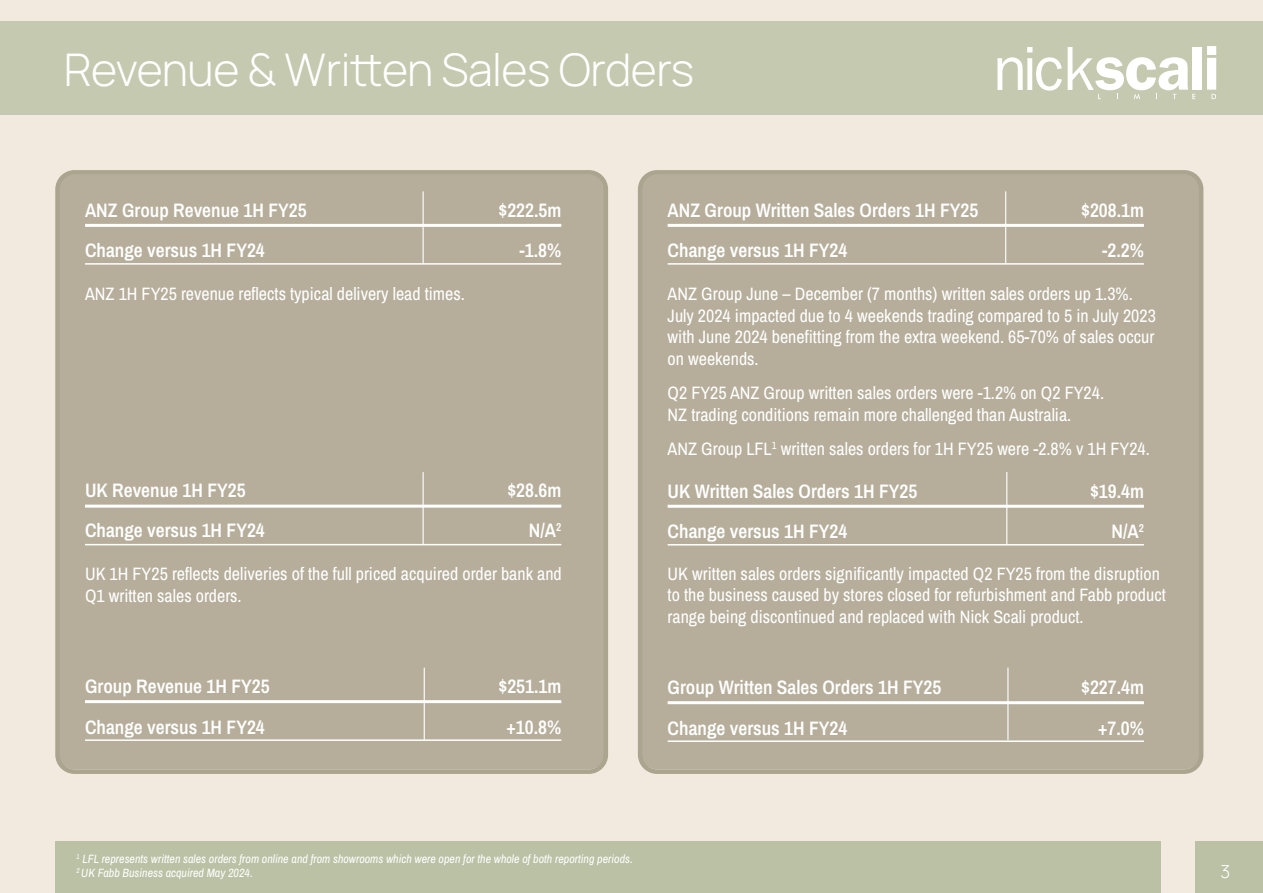
<style>
.page{position:relative;width:1263px;height:893px;background:#f3eadf}
.page>*{position:absolute;margin:0;border:0;box-sizing:border-box;transform-origin:0 0}
.t1{font:200 45px "Manrope";letter-spacing:-.01em;color:#fff}
.t2{font:600 19.5px "Archivo Narrow";color:#fff}
.t3{font:18px/21.6px "Archivo Narrow";color:#fff}
.t4{font:200 18px "Manrope";color:#fff}
.t5{font:italic 12px "Archivo Narrow";color:#fff}
</style>
<div class="page">
<div style="left:0;top:21px;width:1263px;height:94px;background:#c5c9af"></div>
<div style="left:1192px;top:47px;width:9px;height:43px;background:#fff"></div>
<svg style="left:997px;top:47px;width:65px;height:44px"></svg>
<svg style="left:1068px;top:47px;width:127px;height:52px"></svg>
<svg style="left:1207px;top:46px;width:9px;height:53px"></svg>
<div style="left:55px;top:842px;width:1106px;height:51px;background:#bac1a4"></div>
<div style="left:1196px;top:842px;width:67px;height:51px;background:#bac1a4"></div>
<div style="left:58px;top:174px;width:547px;height:595px;background:#b6ae9b;border-radius:17px"></div>
<div style="left:55px;top:170px;width:553px;height:604px;border:4px solid #aba48f;border-radius:17px"></div>
<div style="left:640px;top:174px;width:561px;height:595px;background:#b6ae9b;border-radius:17px"></div>
<div style="left:638px;top:170px;width:565px;height:604px;border:4px solid #aba48f;border-radius:17px"></div>
<hr style="left:85px;top:224px;width:476px;height:3px;background:#fff">
<hr style="left:668px;top:224px;width:476px;height:3px;background:#fff">
<hr style="left:85px;top:263px;width:476px;height:2px;background:#fff">
<hr style="left:668px;top:263px;width:476px;height:2px;background:#fff">
<hr style="left:423px;top:191px;width:1px;height:73px;background:#fff">
<hr style="left:1005px;top:191px;width:1px;height:73px;background:#fff">
<hr style="left:85px;top:505px;width:476px;height:3px;background:#fff">
<hr style="left:85px;top:544px;width:476px;height:1px;background:#fff">
<hr style="left:423px;top:472px;width:1px;height:72px;background:#fff">
<hr style="left:85px;top:700px;width:476px;height:3px;background:#fff">
<hr style="left:85px;top:739px;width:476px;height:2px;background:#fff">
<hr style="left:424px;top:668px;width:1px;height:72px;background:#fff">
<hr style="left:668px;top:505px;width:476px;height:3px;background:#fff">
<hr style="left:668px;top:544px;width:476px;height:1px;background:#fff">
<hr style="left:1006px;top:472px;width:1px;height:72px;background:#fff">
<hr style="left:668px;top:701px;width:476px;height:3px;background:#fff">
<hr style="left:668px;top:740px;width:476px;height:2px;background:#fff">
<hr style="left:1007px;top:668px;width:1px;height:72px;background:#fff">
<p class="t1" style="left:64px;top:38px;width:632px">Revenue &amp; Written Sales Orders</p>
<p class="t2" style="left:85px;top:196px;width:223px">ANZ Group Revenue 1H FY25</p>
<p class="t2" style="left:498px;top:196px;width:64px">$222.5m</p>
<p class="t2" style="left:85px;top:237px;width:181px">Change versus 1H FY24</p>
<p class="t2" style="left:519px;top:237px;width:43px">-1.8%</p>
<p class="t3" style="left:85px;top:283px;width:381px">ANZ 1H FY25 revenue reflects typical delivery lead times.</p>
<p class="t2" style="left:85px;top:476px;width:162px">UK Revenue 1H FY25</p>
<p class="t2" style="left:507px;top:476px;width:55px">$28.6m</p>
<p class="t2" style="left:85px;top:517px;width:181px">Change versus 1H FY24</p>
<p class="t2" style="left:529px;top:517px;width:34px">N/A<sup>2</sup></p>
<p class="t3" style="left:85px;top:563px;width:478px">UK 1H FY25 reflects deliveries of the full priced acquired order bank and<br>Q1 written sales orders.</p>
<p class="t2" style="left:85px;top:673px;width:186px">Group Revenue 1H FY25</p>
<p class="t2" style="left:498px;top:673px;width:64px">$251.1m</p>
<p class="t2" style="left:85px;top:713px;width:181px">Change versus 1H FY24</p>
<p class="t2" style="left:507px;top:713px;width:56px">+10.8%</p>
<p class="t2" style="left:668px;top:196px;width:312px">ANZ Group Written Sales Orders 1H FY25</p>
<p class="t2" style="left:1081px;top:196px;width:64px">$208.1m</p>
<p class="t2" style="left:668px;top:237px;width:181px">Change versus 1H FY24</p>
<p class="t2" style="left:1102px;top:237px;width:43px">-2.2%</p>
<p class="t3" style="left:668px;top:283px;width:490px">ANZ Group June – December (7 months) written sales orders up 1.3%.<br>July 2024 impacted due to 4 weekends trading compared to 5 in July 2023 with June 2024 benefitting from the extra weekend. 65-70% of sales occur on weekends.</p>
<p class="t3" style="left:668px;top:382px;width:438px">Q2 FY25 ANZ Group written sales orders were -1.2% on Q2 FY24.<br>NZ trading conditions remain more challenged than Australia.</p>
<p class="t3" style="left:668px;top:438px;width:484px">ANZ Group LFL<sup>1</sup> written sales orders for 1H FY25 were -2.8% v 1H FY24.</p>
<p class="t2" style="left:668px;top:477px;width:251px">UK Written Sales Orders 1H FY25</p>
<p class="t2" style="left:1090px;top:477px;width:55px">$19.4m</p>
<p class="t2" style="left:668px;top:518px;width:181px">Change versus 1H FY24</p>
<p class="t2" style="left:1111px;top:518px;width:34px">N/A<sup>2</sup></p>
<p class="t3" style="left:668px;top:562px;width:500px">UK written sales orders significantly impacted Q2 FY25 from the disruption to the business caused by stores closed for refurbishment and Fabb product range being discontinued and replaced with Nick Scali product.</p>
<p class="t2" style="left:668px;top:674px;width:275px">Group Written Sales Orders 1H FY25</p>
<p class="t2" style="left:1081px;top:674px;width:64px">$227.4m</p>
<p class="t2" style="left:668px;top:714px;width:181px">Change versus 1H FY24</p>
<p class="t2" style="left:1098px;top:714px;width:47px">+7.0%</p>
<p class="t5" style="left:77px;top:850px;width:558px"><sup>1</sup> LFL represents written sales orders from online and from showrooms which were open for the whole of both reporting periods.</p>
<p class="t5" style="left:77px;top:865px;width:178px"><sup>2</sup> UK Fabb Business acquired May 2024.</p>
<p class="t4" style="left:1220px;top:859px;width:11px">3</p>
</div>
